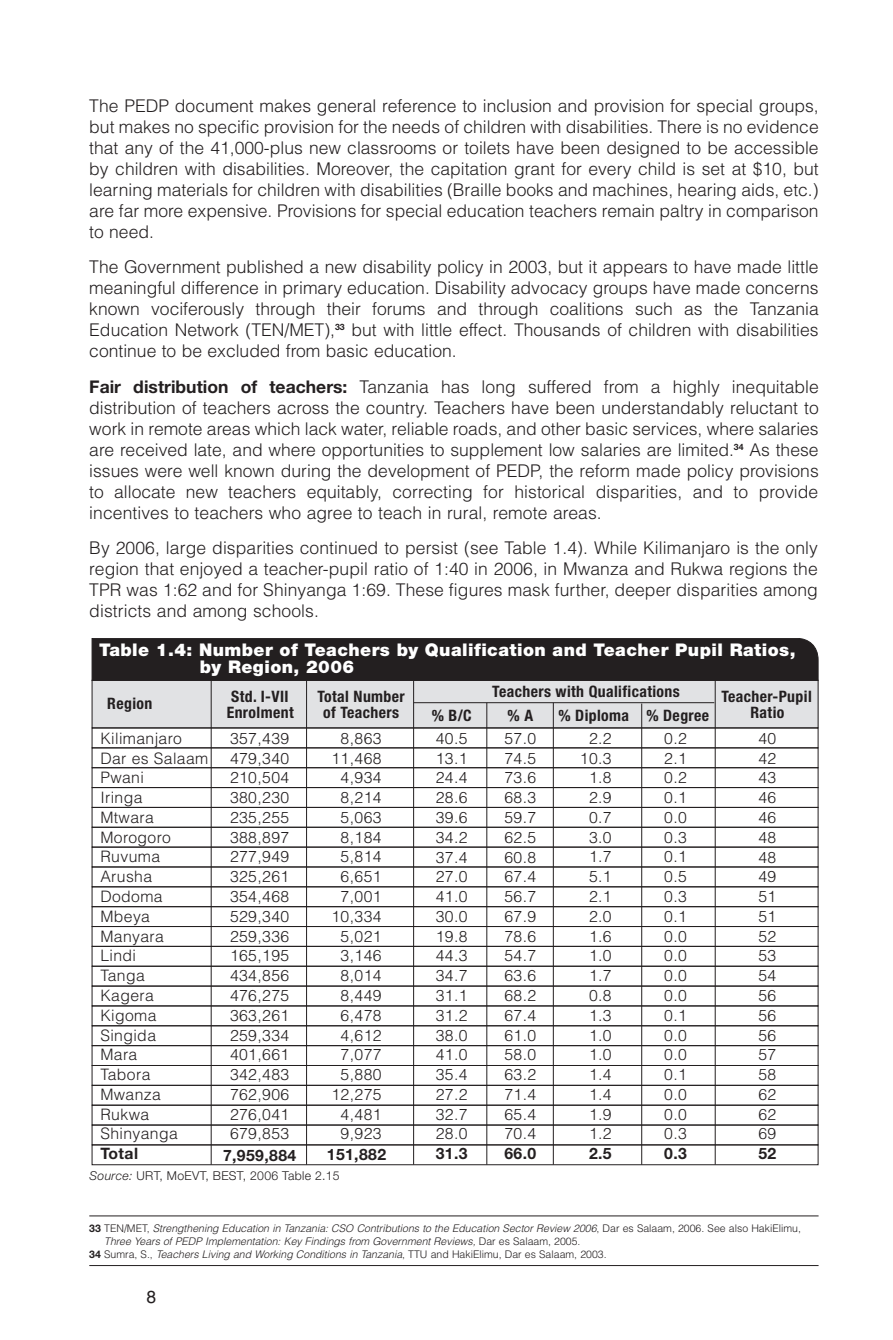
<style>
.page{position:relative;width:893px;height:1340px;background:#fff}
.page>*{position:absolute;margin:0;border:0;box-sizing:border-box;transform-origin:0 0}
.t1{font:300 17.5px/21px "Helvetica";color:#231f20;text-align:justify}
.t2{font:900 17.5px/17.5px "Helvetica Neue";letter-spacing:.025em;color:#fff}
.t3{font:17.5px "Helvetica";color:#231f20}
.t4{font:300 15.75px/19.8px "Helvetica";letter-spacing:.025em;color:#231f20;text-align:justify}
.t5{font:700 condensed 15.75px/15.8px "Helvetica Neue";letter-spacing:.025em;color:#231f20;text-align:center}
.t6{font:700 15.75px "Helvetica Neue";letter-spacing:.025em;color:#231f20}
.t7{font:300 12.25px "Helvetica Neue";letter-spacing:.025em;color:#231f20}
.t8{font:italic 300 10.5px "Helvetica";color:#231f20}
.s1{font-family:"Helvetica Neue";font-weight:700}
.s2{font-style:italic}
.s3{font-family:"Helvetica Neue";font-weight:700;font-style:normal}
.s4{font-style:normal}
</style>
<div class="page">
<div style="left:92px;top:680px;width:726px;height:48px;background:#e1e2e4"></div>
<div style="left:92px;top:727px;width:726px;height:21px;border:1px solid #231f20"></div>
<div style="left:92px;top:747px;width:726px;height:21px;border:1px solid #231f20"></div>
<div style="left:92px;top:767px;width:726px;height:20px;border:1px solid #231f20"></div>
<div style="left:92px;top:787px;width:726px;height:20px;border:1px solid #231f20"></div>
<div style="left:92px;top:807px;width:726px;height:20px;border:1px solid #231f20"></div>
<div style="left:92px;top:827px;width:726px;height:20px;border:1px solid #231f20"></div>
<div style="left:92px;top:847px;width:726px;height:20px;border:1px solid #231f20"></div>
<div style="left:92px;top:866px;width:726px;height:21px;border:1px solid #231f20"></div>
<div style="left:92px;top:886px;width:726px;height:20px;border:1px solid #231f20"></div>
<div style="left:92px;top:906px;width:726px;height:20px;border:1px solid #231f20"></div>
<div style="left:92px;top:926px;width:726px;height:20px;border:1px solid #231f20"></div>
<div style="left:92px;top:946px;width:726px;height:20px;border:1px solid #231f20"></div>
<div style="left:92px;top:966px;width:726px;height:20px;border:1px solid #231f20"></div>
<div style="left:92px;top:985px;width:726px;height:21px;border:1px solid #231f20"></div>
<div style="left:92px;top:1005px;width:726px;height:21px;border:1px solid #231f20"></div>
<div style="left:92px;top:1025px;width:726px;height:20px;border:1px solid #231f20"></div>
<div style="left:92px;top:1045px;width:726px;height:20px;border:1px solid #231f20"></div>
<div style="left:92px;top:1065px;width:726px;height:20px;border:1px solid #231f20"></div>
<div style="left:92px;top:1085px;width:726px;height:20px;border:1px solid #231f20"></div>
<div style="left:92px;top:1104px;width:726px;height:21px;border:1px solid #231f20"></div>
<div style="left:92px;top:1124px;width:726px;height:21px;border:1px solid #231f20"></div>
<div style="left:92px;top:1144px;width:726px;height:20px;border:1px solid #231f20"></div>
<div style="left:92px;top:638px;width:726px;height:43px;background:#231f20"></div>
<hr style="left:211px;top:680px;width:1px;height:484px;background:#231f20">
<hr style="left:413px;top:680px;width:1px;height:484px;background:#231f20">
<hr style="left:486px;top:702px;width:1px;height:462px;background:#231f20">
<hr style="left:553px;top:702px;width:1px;height:462px;background:#231f20">
<hr style="left:641px;top:703px;width:1px;height:461px;background:#231f20">
<hr style="left:715px;top:680px;width:1px;height:484px;background:#231f20">
<hr style="left:306px;top:680px;width:1px;height:484px;background:#231f20">
<hr style="left:414px;top:702px;width:300px;height:1px;background:#231f20">
<hr style="left:89px;top:1215px;width:730px;height:1px;background:#231f20">
<hr style="left:89px;top:1265px;width:730px;height:1px;background:#231f20">
<p class="t1" style="left:89px;top:97px;width:731px">The PEDP document makes general reference to inclusion and provision for special groups, but makes no specific provision for the needs of children with disabilities. There is no evidence that any of the 41,000-plus new classrooms or toilets have been designed to be accessible by children with disabilities. Moreover, the capitation grant for every child is set at $10, but learning materials for children with disabilities (Braille books and machines, hearing aids, etc.) are far more expensive. Provisions for special education teachers remain paltry in comparison to need.</p>
<p class="t1" style="left:89px;top:258px;width:731px">The Government published a new disability policy in 2003, but it appears to have made little meaningful difference in primary education. Disability advocacy groups have made concerns known vociferously through their forums and through coalitions such as the Tanzania Education Network (TEN/MET),<sup>33</sup> but with little effect. Thousands of children with disabilities continue to be excluded from basic education.</p>
<p class="t1" style="left:89px;top:378px;width:731px"><span class="s1">Fair distribution of teachers:</span> Tanzania has long suffered from a highly inequitable distribution of teachers across the country. Teachers have been understandably reluctant to work in remote areas which lack water, reliable roads, and other basic services, where salaries are received late, and where opportunities to supplement low salaries are limited.<sup>34</sup> As these issues were well known during the development of PEDP, the reform made policy provisions to allocate new teachers equitably, correcting for historical disparities, and to provide incentives to teachers who agree to teach in rural, remote areas.</p>
<p class="t1" style="left:89px;top:539px;width:730px">By 2006, large disparities continued to persist (see Table 1.4). While Kilimanjaro is the only region that enjoyed a teacher-pupil ratio of 1:40 in 2006, in Mwanza and Rukwa regions the TPR was 1:62 and for Shinyanga 1:69. These figures mask further, deeper disparities among districts and among schools.</p>
<p class="t2" style="left:200px;top:642px;width:597px;text-indent:-101px">Table 1.4: Number of Teachers by Qualification and Teacher Pupil Ratios, by Region, 2006</p>
<p class="t5" style="left:107px;top:695px;width:47px">Region</p>
<p class="t4" style="left:100px;top:729px;width:109px;text-align:left">Kilimanjaro<br>Dar es Salaam<br>Pwani<br>Iringa<br>Mtwara<br>Morogoro<br>Ruvuma<br>Arusha<br>Dodoma<br>Mbeya<br>Manyara<br>Lindi<br>Tanga<br>Kagera<br>Kigoma<br>Singida<br>Mara<br>Tabora<br>Mwanza<br>Rukwa<br>Shinyanga</p>
<p class="t6" style="left:100px;top:1147px;width:39px">Total</p>
<p class="t5" style="left:317px;top:688px;width:89px">Total Number of Teachers</p>
<p class="t5" style="left:492px;top:683px;width:189px">Teachers with Qualifications</p>
<p class="t5" style="left:227px;top:688px;width:68px;text-align:left">Std. I-VII<br>Enrolment</p>
<p class="t5" style="left:721px;top:688px;width:92px">Teacher-Pupil<br>Ratio</p>
<p class="t5" style="left:432px;top:707px;width:42px">% B/C</p>
<p class="t5" style="left:507px;top:707px;width:27px">% A</p>
<p class="t5" style="left:558px;top:707px;width:152px">% Diploma % Degree</p>
<p class="t4" style="left:230px;top:729px;width:61px">357,439<br>479,340<br>210,504<br>380,230<br>235,255<br>388,897<br>277,949<br>325,261<br>354,468<br>529,340<br>259,336<br>165,195<br>434,856<br>476,275<br>363,261<br>259,334<br>401,661<br>342,483<br>762,906<br>276,041<br>679,853</p>
<p class="t6" style="left:223px;top:1149px;width:75px">7,959,884</p>
<p class="t4" style="left:331px;top:729px;width:52px;text-align:center">8,863<br>11,468<br>4,934<br>8,214<br>5,063<br>8,184<br>5,814<br>6,651<br>7,001<br>10,334<br>5,021<br>3,146<br>8,014<br>8,449<br>6,478<br>4,612<br>7,077<br>5,880<br>12,275<br>4,481<br>9,923</p>
<p class="t6" style="left:327px;top:1148px;width:61px">151,882</p>
<p class="t4" style="left:436px;top:729px;width:33px">40.5<br>13.1<br>24.4<br>28.6<br>39.6<br>34.2<br>37.4<br>27.0<br>41.0<br>30.0<br>19.8<br>44.3<br>34.7<br>31.1<br>31.2<br>38.0<br>41.0<br>35.4<br>27.2<br>32.7<br>28.0</p>
<p class="t6" style="left:436px;top:1147px;width:33px">31.3</p>
<p class="t4" style="left:504px;top:729px;width:33px">57.0<br>74.5<br>73.6<br>68.3<br>59.7<br>62.5<br>60.8<br>67.4<br>56.7<br>67.9<br>78.6<br>54.7<br>63.6<br>68.2<br>67.4<br>61.0<br>58.0<br>63.2<br>71.4<br>65.4<br>70.4</p>
<p class="t6" style="left:504px;top:1147px;width:33px">66.0</p>
<p class="t4" style="left:580px;top:729px;width:33px;text-align:center">2.2<br>10.3<br>1.8<br>2.9<br>0.7<br>3.0<br>1.7<br>5.1<br>2.1<br>2.0<br>1.6<br>1.0<br>1.7<br>0.8<br>1.3<br>1.0<br>1.0<br>1.4<br>1.4<br>1.9<br>1.2</p>
<p class="t6" style="left:589px;top:1147px;width:24px">2.5</p>
<p class="t4" style="left:664px;top:729px;width:24px">0.2<br>2.1<br>0.2<br>0.1<br>0.0<br>0.3<br>0.1<br>0.5<br>0.3<br>0.1<br>0.0<br>0.0<br>0.0<br>0.0<br>0.1<br>0.0<br>0.0<br>0.1<br>0.0<br>0.0<br>0.3</p>
<p class="t6" style="left:664px;top:1147px;width:24px">0.3</p>
<p class="t4" style="left:758px;top:729px;width:19px">40<br>42<br>43<br>46<br>46<br>48<br>48<br>49<br>51<br>51<br>52<br>53<br>54<br>56<br>56<br>56<br>57<br>58<br>62<br>62<br>69</p>
<p class="t6" style="left:758px;top:1147px;width:19px">52</p>
<p class="t7" style="left:90px;top:1170px;width:252px"><span class="s2">Source:</span> URT, MoEVT, BEST, 2006 Table 2.15</p>
<p class="t8" style="left:89px;top:1224px;width:713px"><span class="s3">33</span> <span class="s4">TEN/MET,</span> Strengthening Education in Tanzania: CSO Contributions to the Education Sector Review 2006<span class="s4">, Dar es Salaam, 2006. See also HakiElimu,</span></p>
<p class="t8" style="left:104px;top:1237px;width:478px">Three Years of PEDP Implementation: Key Findings from Government Reviews, <span class="s4">Dar es Salaam, 2005.</span></p>
<p class="t8" style="left:89px;top:1250px;width:519px"><span class="s3">34</span> <span class="s4">Sumra, S.,</span> Teachers Living and Working Conditions in Tanzania<span class="s4">, TTU and HakiElimu, Dar es Salaam, 2003.</span></p>
<p class="t3" style="left:146px;top:1290px;width:11px">8</p>
</div>
